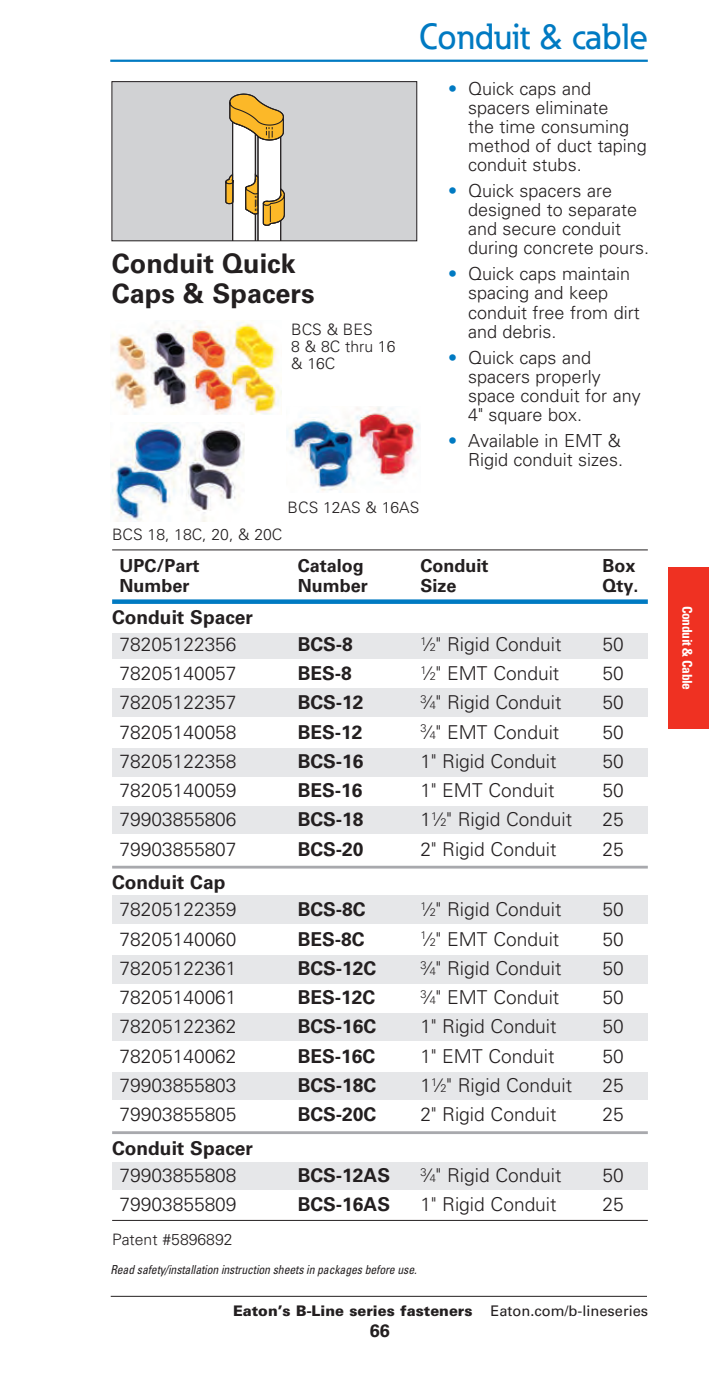
<style>
.page{position:relative;width:709px;height:1377px;background:#fff}
.page>*{position:absolute;margin:0;border:0;box-sizing:border-box;transform-origin:0 0}
.t1{font:500 36px "Eaton";color:#007ac2}
.MainHead_12_13{font:700 27px/29.2px "Univers LT Std";color:#231f20}
.t2{font:300 19.12px "Univers LT Std";color:#231f20}
.t3{font:700 19.12px "Univers LT Std";color:#231f20}
.Body_8_8_5__p3{font:300 18px/19.1px "Univers LT Std";color:#231f20}
.t4{font:700 18px "Univers LT Std";color:#231f20}
.Captions_7_7_5_FL{font:300 15.75px/16.9px "Univers LT Std";color:#231f20}
.t5{font:900 14.62px "Univers LT Std";color:#231f20}
.t6{font:700 condensed 13.5px "Univers LT Std";letter-spacing:-.025em;color:#fff}
.t7{font:italic condensed 12.38px "Univers LT Std";letter-spacing:-.01em;color:#231f20;scale:.95 1}
.s1{color:#007ac2}
.s2{font-size:11.03px}
.s3{font-weight:400}
</style>
<div class="page">
<hr style="left:110px;top:60px;width:538px;height:2px;background:#007ac2">
<div style="left:668px;top:567px;width:41px;height:162px;background:#ef3122"></div>
<hr style="left:111px;top:1296px;width:536px;height:1px;background:#231f20">
<div style="left:112px;top:82px;width:305px;height:159px;background:#d1d2d4"></div>
<svg style="left:225px;top:93px;width:60px;height:146px"></svg>
<div style="left:112px;top:81px;width:305px;height:160px;border:1px solid #231f20"></div>
<div style="left:112px;top:633px;width:536px;height:26px;background:#e6e7e9"></div>
<div style="left:112px;top:688px;width:536px;height:29px;background:#e6e7e9"></div>
<div style="left:112px;top:748px;width:536px;height:29px;background:#e6e7e9"></div>
<div style="left:112px;top:806px;width:536px;height:28px;background:#e6e7e9"></div>
<div style="left:112px;top:895px;width:536px;height:29px;background:#e6e7e9"></div>
<div style="left:112px;top:955px;width:536px;height:29px;background:#e6e7e9"></div>
<div style="left:112px;top:1013px;width:536px;height:28px;background:#e6e7e9"></div>
<div style="left:112px;top:1072px;width:536px;height:28px;background:#e6e7e9"></div>
<div style="left:112px;top:1162px;width:536px;height:28px;background:#e6e7e9"></div>
<div style="left:112px;top:599px;width:536px;height:5px;background:#007ac2"></div>
<hr style="left:112px;top:550px;width:536px;height:1px;background:#231f20">
<hr style="left:112px;top:866px;width:536px;height:3px;background:#a8a9ad">
<hr style="left:112px;top:1131px;width:536px;height:3px;background:#a8a9ad">
<hr style="left:112px;top:1220px;width:536px;height:1px;background:#231f20">
<img style="left:111px;top:321px;width:170px;height:94px">
<img style="left:111px;top:423px;width:134px;height:99px">
<img style="left:286px;top:407px;width:134px;height:84px">
<p class="MainHead_12_13" style="left:112px;top:249px;width:204px">Conduit Quick<br>Caps &amp; Spacers</p>
<p class="Captions_7_7_5_FL" style="left:291px;top:321px;width:83px">BCS &amp; BES</p>
<p class="Captions_7_7_5_FL" style="left:291px;top:338px;width:106px">8 &amp; 8C thru 16 &amp; 16C</p>
<p class="t1" style="left:419px;top:14px;width:230px">Conduit &amp; cable</p>
<p class="Body_8_8_5__p3" style="left:468px;top:79px;width:180px;text-indent:-20px"><span class="s1">•</span> Quick caps and spacers eliminate<br>the time consuming method of duct taping conduit stubs.</p>
<p class="Body_8_8_5__p3" style="left:468px;top:181px;width:183px;text-indent:-20px"><span class="s1">•</span> Quick spacers are designed to separate and secure conduit during concrete pours.</p>
<p class="Body_8_8_5__p3" style="left:468px;top:264px;width:173px;text-indent:-20px"><span class="s1">•</span> Quick caps maintain spacing and keep conduit free from dirt and debris.</p>
<p class="Body_8_8_5__p3" style="left:468px;top:348px;width:174px;text-indent:-20px"><span class="s1">•</span> Quick caps and spacers properly space conduit for any<br>4" square box.</p>
<p class="Body_8_8_5__p3" style="left:448px;top:431px;width:177px;text-align:right"><span class="s1">•</span> Available in EMT &amp;<br>Rigid conduit sizes.</p>
<p class="Captions_7_7_5_FL" style="left:288px;top:499px;width:133px">BCS 12AS &amp; 16AS</p>
<p class="Captions_7_7_5_FL" style="left:112px;top:526px;width:172px">BCS 18, 18C, 20, &amp; 20C</p>
<p class="t4" style="left:120px;top:555px;width:82px">UPC/Part</p>
<p class="t4" style="left:298px;top:555px;width:68px">Catalog</p>
<p class="t4" style="left:420px;top:555px;width:70px">Conduit</p>
<p class="t4" style="left:602px;top:555px;width:35px">Box</p>
<p class="t4" style="left:120px;top:576px;width:72px">Number</p>
<p class="t4" style="left:298px;top:576px;width:72px">Number</p>
<p class="t4" style="left:420px;top:576px;width:38px">Size</p>
<p class="t4" style="left:602px;top:576px;width:38px">Qty.</p>
<p class="t3" style="left:112px;top:606px;width:142px">Conduit Spacer</p>
<p class="t2" style="left:120px;top:633px;width:118px">78205122356</p>
<p class="t3" style="left:298px;top:633px;width:57px">BCS-8</p>
<p class="t2" style="left:420px;top:633px;width:142px"><sup>1</sup>⁄<span class="s2">2</span>" Rigid Conduit</p>
<p class="t2" style="left:602px;top:633px;width:23px">50</p>
<p class="t2" style="left:120px;top:662px;width:118px">78205140057</p>
<p class="t3" style="left:298px;top:662px;width:56px">BES-8</p>
<p class="t2" style="left:420px;top:662px;width:140px"><sup>1</sup>⁄<span class="s2">2</span>" EMT Conduit</p>
<p class="t2" style="left:602px;top:662px;width:23px">50</p>
<p class="t2" style="left:120px;top:691px;width:118px">78205122357</p>
<p class="t3" style="left:298px;top:692px;width:67px">BCS-12</p>
<p class="t2" style="left:420px;top:691px;width:142px"><sup>3</sup>⁄<span class="s2">4</span>" Rigid Conduit</p>
<p class="t2" style="left:602px;top:691px;width:23px">50</p>
<p class="t2" style="left:120px;top:720px;width:118px">78205140058</p>
<p class="t3" style="left:298px;top:721px;width:66px">BES-12</p>
<p class="t2" style="left:420px;top:720px;width:140px"><sup>3</sup>⁄<span class="s2">4</span>" EMT Conduit</p>
<p class="t2" style="left:602px;top:720px;width:23px">50</p>
<p class="t2" style="left:120px;top:750px;width:118px">78205122358</p>
<p class="t3" style="left:298px;top:750px;width:67px">BCS-16</p>
<p class="t2" style="left:420px;top:750px;width:138px">1" Rigid Conduit</p>
<p class="t2" style="left:602px;top:750px;width:23px">50</p>
<p class="t2" style="left:120px;top:779px;width:118px">78205140059</p>
<p class="t3" style="left:298px;top:779px;width:66px">BES-16</p>
<p class="t2" style="left:420px;top:779px;width:135px">1" EMT Conduit</p>
<p class="t2" style="left:602px;top:779px;width:23px">50</p>
<p class="t2" style="left:120px;top:808px;width:118px">79903855806</p>
<p class="t3" style="left:298px;top:809px;width:67px">BCS-18</p>
<p class="t2" style="left:420px;top:808px;width:153px">1<sup>1</sup>⁄<span class="s2">2</span>" Rigid Conduit</p>
<p class="t2" style="left:602px;top:808px;width:23px">25</p>
<p class="t2" style="left:120px;top:837px;width:118px">79903855807</p>
<p class="t3" style="left:298px;top:838px;width:67px">BCS-20</p>
<p class="t2" style="left:420px;top:837px;width:138px">2" Rigid Conduit</p>
<p class="t2" style="left:602px;top:837px;width:23px">25</p>
<p class="t3" style="left:112px;top:872px;width:115px">Conduit Cap</p>
<p class="t2" style="left:120px;top:898px;width:118px">78205122359</p>
<p class="t3" style="left:298px;top:899px;width:70px">BCS-8C</p>
<p class="t2" style="left:420px;top:898px;width:142px"><sup>1</sup>⁄<span class="s2">2</span>" Rigid Conduit</p>
<p class="t2" style="left:602px;top:898px;width:23px">50</p>
<p class="t2" style="left:120px;top:927px;width:118px">78205140060</p>
<p class="t3" style="left:298px;top:928px;width:68px">BES-8C</p>
<p class="t2" style="left:420px;top:927px;width:140px"><sup>1</sup>⁄<span class="s2">2</span>" EMT Conduit</p>
<p class="t2" style="left:602px;top:927px;width:23px">50</p>
<p class="t2" style="left:120px;top:957px;width:118px">78205122361</p>
<p class="t3" style="left:298px;top:957px;width:80px">BCS-12C</p>
<p class="t2" style="left:420px;top:957px;width:142px"><sup>3</sup>⁄<span class="s2">4</span>" Rigid Conduit</p>
<p class="t2" style="left:602px;top:957px;width:23px">50</p>
<p class="t2" style="left:120px;top:986px;width:118px">78205140061</p>
<p class="t3" style="left:298px;top:986px;width:79px">BES-12C</p>
<p class="t2" style="left:420px;top:986px;width:140px"><sup>3</sup>⁄<span class="s2">4</span>" EMT Conduit</p>
<p class="t2" style="left:602px;top:986px;width:23px">50</p>
<p class="t2" style="left:120px;top:1015px;width:118px">78205122362</p>
<p class="t3" style="left:298px;top:1016px;width:80px">BCS-16C</p>
<p class="t2" style="left:420px;top:1015px;width:138px">1" Rigid Conduit</p>
<p class="t2" style="left:602px;top:1015px;width:23px">50</p>
<p class="t2" style="left:120px;top:1044px;width:118px">78205140062</p>
<p class="t3" style="left:298px;top:1045px;width:79px">BES-16C</p>
<p class="t2" style="left:420px;top:1044px;width:135px">1" EMT Conduit</p>
<p class="t2" style="left:602px;top:1044px;width:23px">50</p>
<p class="t2" style="left:120px;top:1074px;width:118px">79903855803</p>
<p class="t3" style="left:298px;top:1074px;width:80px">BCS-18C</p>
<p class="t2" style="left:420px;top:1074px;width:153px">1<sup>1</sup>⁄<span class="s2">2</span>" Rigid Conduit</p>
<p class="t2" style="left:602px;top:1074px;width:23px">25</p>
<p class="t2" style="left:120px;top:1103px;width:118px">79903855805</p>
<p class="t3" style="left:298px;top:1103px;width:80px">BCS-20C</p>
<p class="t2" style="left:420px;top:1103px;width:138px">2" Rigid Conduit</p>
<p class="t2" style="left:602px;top:1103px;width:23px">25</p>
<p class="t3" style="left:112px;top:1137px;width:142px">Conduit Spacer</p>
<p class="t2" style="left:120px;top:1164px;width:118px">79903855808</p>
<p class="t3" style="left:298px;top:1164px;width:94px">BCS-12AS</p>
<p class="t2" style="left:420px;top:1164px;width:142px"><sup>3</sup>⁄<span class="s2">4</span>" Rigid Conduit</p>
<p class="t2" style="left:602px;top:1164px;width:23px">50</p>
<p class="t2" style="left:120px;top:1193px;width:118px">79903855809</p>
<p class="t3" style="left:298px;top:1193px;width:94px">BCS-16AS</p>
<p class="t2" style="left:420px;top:1193px;width:138px">1" Rigid Conduit</p>
<p class="t2" style="left:602px;top:1193px;width:23px">25</p>
<p class="Captions_7_7_5_FL" style="left:112px;top:1231px;width:122px">Patent #5896892</p>
<p class="t7" style="left:110px;top:1261px;width:324px">Read safety/installation instruction sheets in packages before use.</p>
<p class="t5" style="left:233px;top:1302px;width:417px">Eaton’s B-Line series fasteners <span class="s3">Eaton.com/b-lineseries</span></p>
<p class="t4" style="left:370px;top:1320px;width:22px">66</p>
<p class="t6" style="left:695px;top:606px;width:86px;rotate:90deg">Conduit &amp; Cable</p>
</div>
